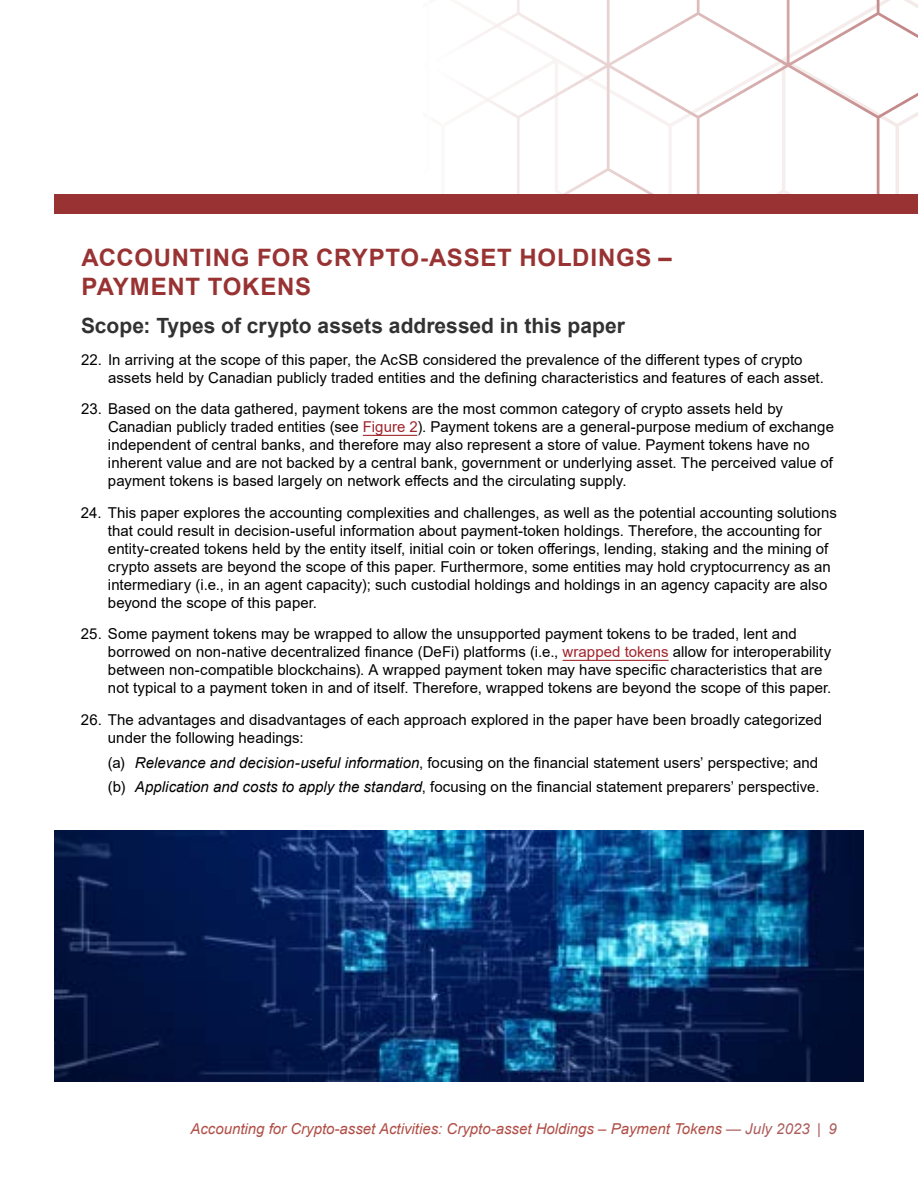
<style>
.page{position:relative;width:918px;height:1188px;background:#fff}
.page>*{position:absolute;margin:0;border:0;box-sizing:border-box;transform-origin:0 0}
.t1{font:700 24px/28.8px "Arial";letter-spacing:.03em;color:#933}
.t2{font:700 21px "Arial";color:#323232}
.t3{font:15px/18px "Arial";letter-spacing:.005em;color:#000}
.t4{font:italic 15px "Arial";color:#b04e46}
.s1{color:#a0242b}
.s2{font-style:italic}
.s3{color:#ad5c5c}
</style>
<div class="page">
<svg style="left:474px;top:0;width:444px;height:194px"></svg>
<div style="left:54px;top:194px;width:864px;height:20px;background:#933"></div>
<hr style="left:363px;top:435px;width:54px;height:1px;background:#a0242b">
<hr style="left:563px;top:660px;width:106px;height:1px;background:#a0242b">
<img style="left:54px;top:831px;width:810px;height:250px">
<h2 class="t1" style="left:81px;top:243px;width:592px">ACCOUNTING FOR CRYPTO-ASSET HOLDINGS –<br>PAYMENT TOKENS</h2>
<h3 class="t2" style="left:81px;top:311px;width:545px">Scope: Types of crypto assets addressed in this paper</h3>
<p class="t3" style="left:108px;top:351px;width:718px;text-indent:-27px">22. In arriving at the scope of this paper, the AcSB considered the prevalence of the different types of crypto assets held by Canadian publicly traded entities and the defining characteristics and features of each asset.</p>
<p class="t3" style="left:108px;top:400px;width:728px;text-indent:-27px">23. Based on the data gathered, payment tokens are the most common category of crypto assets held by Canadian publicly traded entities (see <span class="s1">Figure 2</span>). Payment tokens are a general-purpose medium of exchange independent of central banks, and therefore may also represent a store of value. Payment tokens have no inherent value and are not backed by a central bank, government or underlying asset. The perceived value of payment tokens is based largely on network effects and the circulating supply.</p>
<p class="t3" style="left:108px;top:504px;width:730px;text-indent:-27px">24. This paper explores the accounting complexities and challenges, as well as the potential accounting solutions that could result in decision-useful information about payment-token holdings. Therefore, the accounting for entity-created tokens held by the entity itself, initial coin or token offerings, lending, staking and the mining of crypto assets are beyond the scope of this paper. Furthermore, some entities may hold cryptocurrency as an intermediary (i.e., in an agent capacity); such custodial holdings and holdings in an agency capacity are also beyond the scope of this paper.</p>
<p class="t3" style="left:108px;top:625px;width:725px;text-indent:-27px">25. Some payment tokens may be wrapped to allow the unsupported payment tokens to be traded, lent and borrowed on non-native decentralized finance (DeFi) platforms (i.e., <span class="s1">wrapped tokens</span> allow for interoperability between non-compatible blockchains). A wrapped payment token may have specific characteristics that are not typical to a payment token in and of itself. Therefore, wrapped tokens are beyond the scope of this paper.</p>
<p class="t3" style="left:108px;top:711px;width:716px;text-indent:-27px">26. The advantages and disadvantages of each approach explored in the paper have been broadly categorized under the following headings:</p>
<p class="t3" style="left:108px;top:753px;width:712px">(a) <span class="s2">Relevance and decision-useful information</span>, focusing on the financial statement users’ perspective; and</p>
<p class="t3" style="left:108px;top:778px;width:713px">(b) <span class="s2">Application and costs to apply the standard</span>, focusing on the financial statement preparers’ perspective.</p>
<p class="t4" style="left:190px;top:1119px;width:648px">Accounting for Crypto-asset Activities: Crypto-asset Holdings – Payment Tokens <span class="s3">— July 2023 | 9</span></p>
</div>
